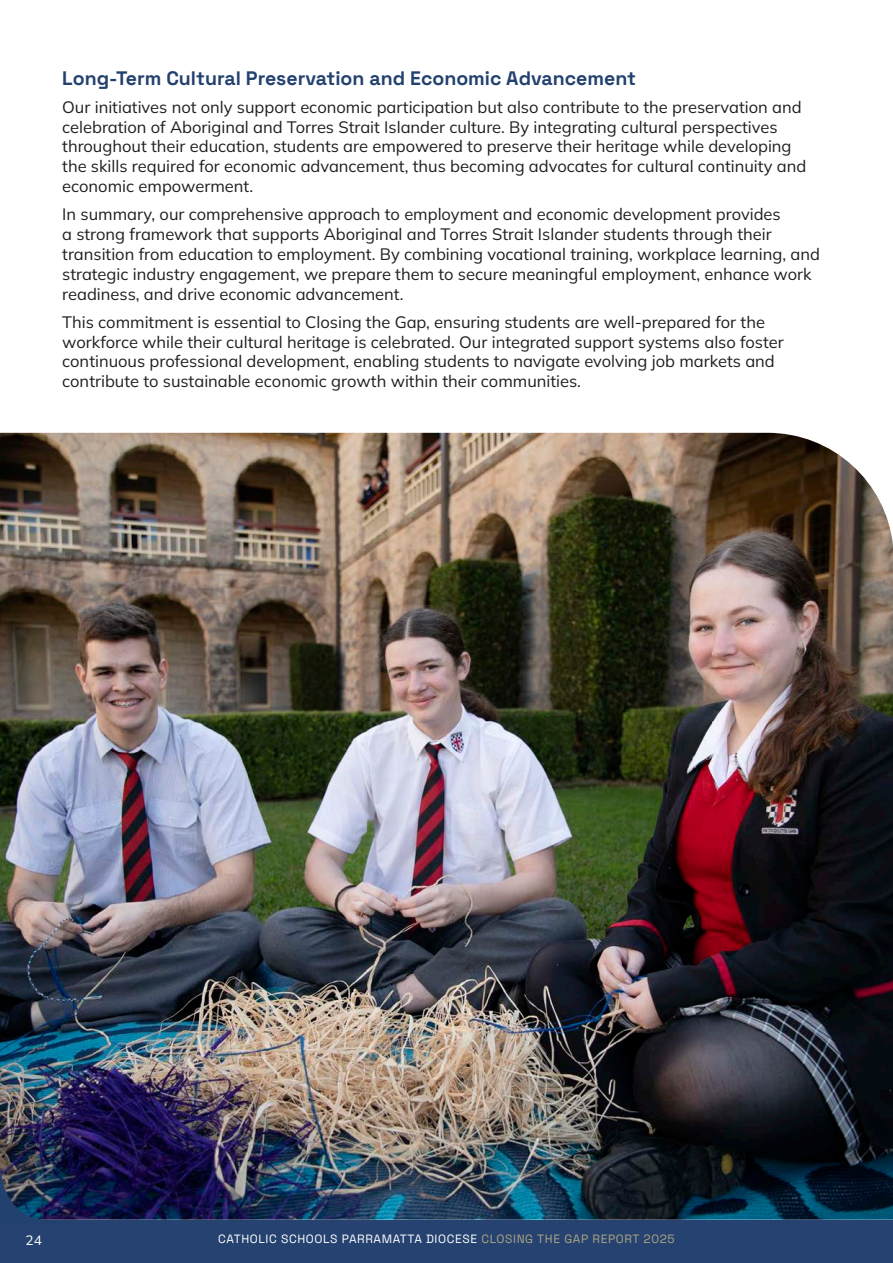
<style>
.page{position:relative;width:893px;height:1263px;background:#fff}
.page>*{position:absolute;margin:0;border:0;box-sizing:border-box;transform-origin:0 0}
.Body_1{font:300 19.5px "Space Grotesk";color:#23416f}
.Body_1-2{font:200 16.5px/19.8px "Mulish";color:#201d1e}
.t1{font:200 13.5px "Mulish";color:#fff}
.t2{font:300 12px "Space Grotesk";letter-spacing:.05em;color:#fff}
.s1{color:#ada584}
</style>
<div class="page">
<img style="left:0;top:433px;width:893px;height:787px">
<div style="left:0;top:1220px;width:893px;height:43px;background:#254270"></div>
<img style="left:0;top:1095px;width:111px;height:125px">
<p class="Body_1" style="left:62px;top:63px;width:575px">Long-Term Cultural Preservation and Economic Advancement</p>
<p class="Body_1-2" style="left:62px;top:97px;width:746px">Our initiatives not only support economic participation but also contribute to the preservation and celebration of Aboriginal and Torres Strait Islander culture. By integrating cultural perspectives throughout their education, students are empowered to preserve their heritage while developing the skills required for economic advancement, thus becoming advocates for cultural continuity and economic empowerment.</p>
<p class="Body_1-2" style="left:62px;top:204px;width:759px">In summary, our comprehensive approach to employment and economic development provides<br>a strong framework that supports Aboriginal and Torres Strait Islander students through their transition from education to employment. By combining vocational training, workplace learning, and strategic industry engagement, we prepare them to secure meaningful employment, enhance work readiness, and drive economic advancement.</p>
<p class="Body_1-2" style="left:62px;top:312px;width:723px">This commitment is essential to Closing the Gap, ensuring students are well-prepared for the workforce while their cultural heritage is celebrated. Our integrated support systems also foster continuous professional development, enabling students to navigate evolving job markets and contribute to sustainable economic growth within their communities.</p>
<p class="t1" style="left:26px;top:1231px;width:18px">24</p>
<p class="t2" style="left:218px;top:1230px;width:458px">CATHOLIC SCHOOLS PARRAMATTA DIOCESE <span class="s1">CLOSING THE GAP REPORT 2025</span></p>
</div>
